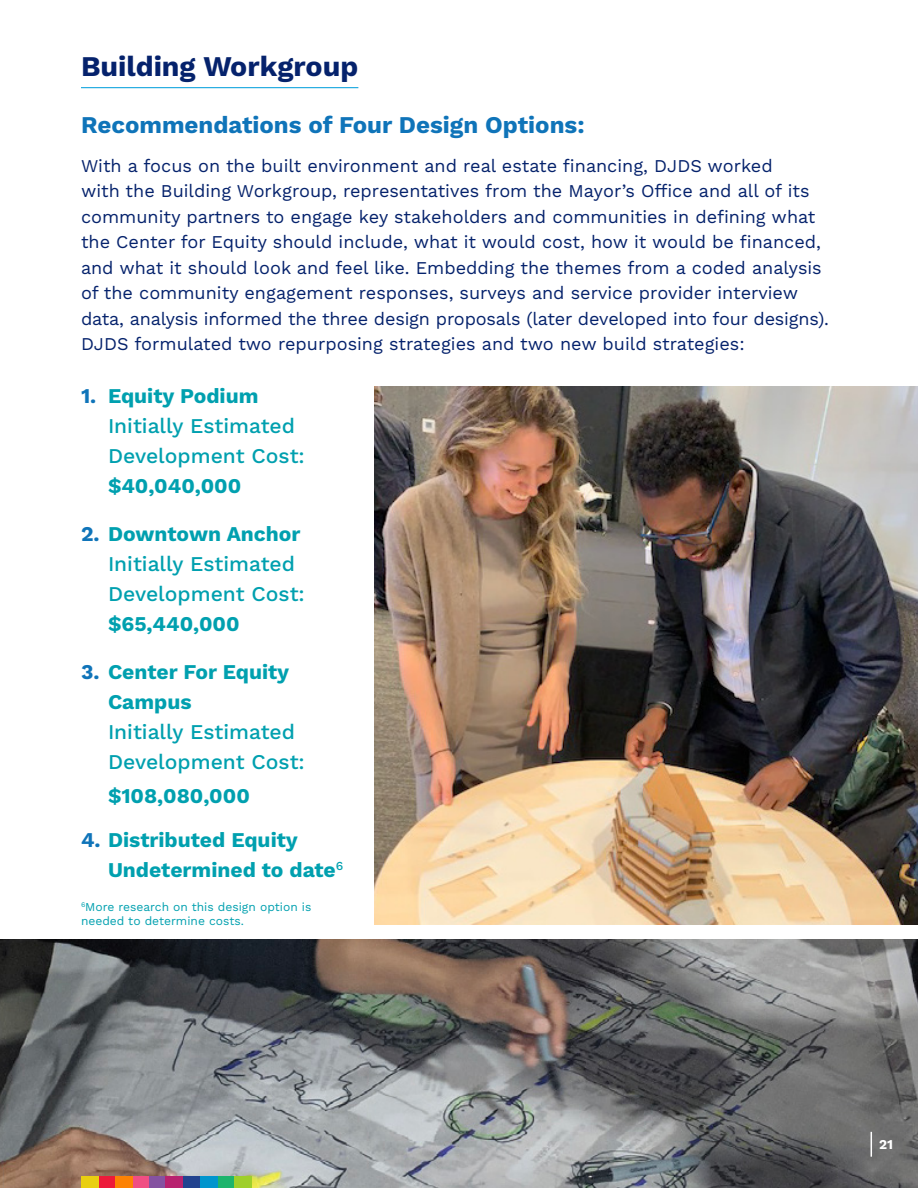
<style>
.page{position:relative;width:918px;height:1188px;background:#fff}
.page>*{position:absolute;margin:0;border:0;box-sizing:border-box;transform-origin:0 0}
.t1{font:700 28.5px "Work Sans";color:#05226c}
.t2{font:700 24px "Work Sans";color:#0f74b9}
.t3{font:500 21px/30px "Work Sans";color:#00a0af}
.t4{font:700 21px/30px "Work Sans";color:#00a0af}
.t5{font:18px/25.5px "Work Sans";color:#05226c}
.t6{font:700 13.5px "Work Sans";color:#fff}
.t7{font:12px/13.5px "Work Sans";color:#00a0af}
.s1{color:#0f74b9}
.s2{font-weight:700}
</style>
<div class="page">
<img style="left:0;top:940px;width:918px;height:248px">
<img style="left:374px;top:387px;width:544px;height:537px">
<hr style="left:81px;top:87px;width:277px;height:1px;background:#17a6df">
<svg style="left:871px;top:1132px;width:1px;height:25px"></svg>
<div style="left:98px;top:1177px;width:17px;height:11px;background:#ed1a3a"></div>
<div style="left:132px;top:1177px;width:17px;height:11px;background:#f04e83"></div>
<div style="left:217px;top:1177px;width:17px;height:11px;background:#1db46c"></div>
<div style="left:115px;top:1177px;width:17px;height:11px;background:#fd8204"></div>
<div style="left:183px;top:1177px;width:17px;height:11px;background:#22438f"></div>
<div style="left:149px;top:1177px;width:17px;height:11px;background:#8552a1"></div>
<div style="left:166px;top:1177px;width:17px;height:11px;background:#b8226f"></div>
<div style="left:234px;top:1177px;width:18px;height:11px;background:#9fcf2b"></div>
<div style="left:200px;top:1177px;width:17px;height:11px;background:#0095cd"></div>
<div style="left:81px;top:1177px;width:17px;height:11px;background:#e9cf11"></div>
<p class="t1" style="left:81px;top:49px;width:279px">Building Workgroup</p>
<p class="t2" style="left:81px;top:111px;width:505px">Recommendations of Four Design Options:</p>
<p class="t5" style="left:81px;top:154px;width:749px">With a focus on the built environment and real estate financing, DJDS worked<br>with the Building Workgroup, representatives from the Mayor’s Office and all of its community partners to engage key stakeholders and communities in defining what the Center for Equity should include, what it would cost, how it would be financed, and what it should look and feel like. Embedding the themes from a coded analysis of the community engagement responses, surveys and service provider interview data, analysis informed the three design proposals (later developed into four designs).<br>DJDS formulated two repurposing strategies and two new build strategies:</p>
<p class="t4" style="left:81px;top:382px;width:179px"><span class="s1">1.</span> Equity Podium</p>
<p class="t3" style="left:108px;top:411px;width:198px">Initially Estimated<br>Development Cost: <span class="s2">$40,040,000</span></p>
<p class="t4" style="left:81px;top:520px;width:221px"><span class="s1">2.</span> Downtown Anchor</p>
<p class="t3" style="left:108px;top:549px;width:198px">Initially Estimated<br>Development Cost: <span class="s2">$65,440,000</span></p>
<p class="t4" style="left:108px;top:658px;width:183px;text-indent:-27px"><span class="s1">3.</span> Center For Equity<br>Campus</p>
<p class="t3" style="left:108px;top:717px;width:198px">Initially Estimated<br>Development Cost:</p>
<p class="t4" style="left:108px;top:782px;width:143px">$108,080,000</p>
<p class="t4" style="left:81px;top:826px;width:218px"><span class="s1">4.</span> Distributed Equity</p>
<p class="t4" style="left:108px;top:856px;width:237px">Undetermined to date<sup>6</sup></p>
<p class="t7" style="left:81px;top:901px;width:232px"><sup>6</sup>More research on this design option is needed to determine costs.</p>
<p class="t6" style="left:879px;top:1136px;width:15px">21</p>
</div>
